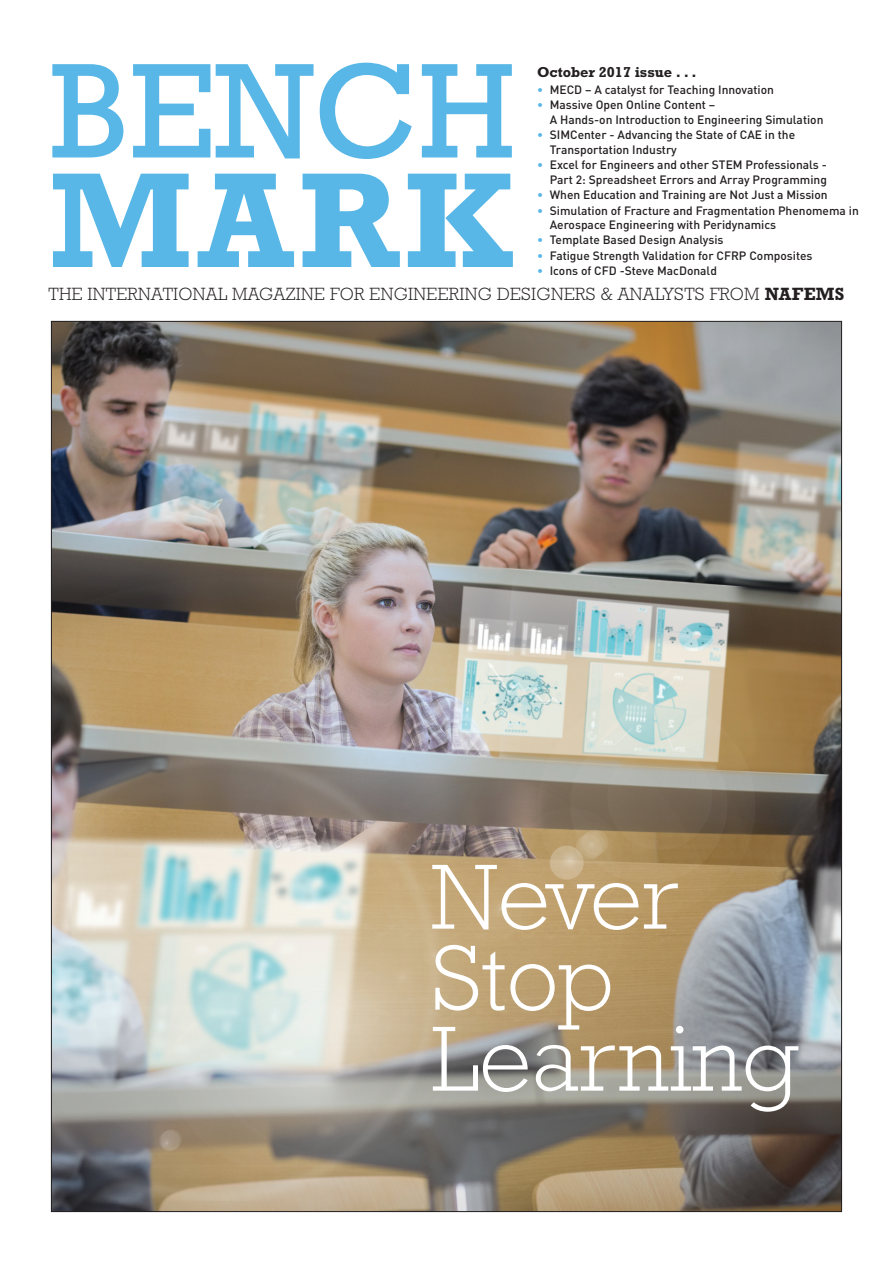
<style>
.page{position:relative;width:893px;height:1263px;background:#fff}
.page>*{position:absolute;margin:0;border:0;box-sizing:border-box;transform-origin:0 0}
.t1{font:137.4px "Rockwell";color:#58b7e7}
.t2{font:700 137.4px "Rockwell";color:#58b7e7}
.t3{font:300 93.9px/81px "Rockwell";color:#fff}
.t4{font:300 18px "Rockwell";letter-spacing:.015em;color:#231f20}
.t5{font:700 14.55px "Rockwell";color:#231f20}
.t6{font:500 12px/14.4px "DIN";color:#231f20}
.s1{color:#58b7e7}
.s2{font-weight:700}
</style>
<div class="page">
<img style="left:53px;top:323px;width:787px;height:887px">
<h1 class="t1" style="left:49px;top:64px;width:468px">BENCH</h1>
<h1 class="t2" style="left:49px;top:139px;width:465px">MARK</h1>
<p class="t5" style="left:537px;top:64px;width:161px">October 2017 issue . . .</p>
<p class="t6" style="left:537px;top:83px;width:238px"><span class="s1">•</span> MECD – A catalyst for Teaching Innovation</p>
<p class="t6" style="left:550px;top:98px;width:275px;text-indent:-13px"><span class="s1">•</span> Massive Open Online Content –<br>A Hands-on Introduction to Engineering Simulation</p>
<p class="t6" style="left:550px;top:128px;width:247px;text-indent:-13px"><span class="s1">•</span> SIMCenter - Advancing the State of CAE in the<br>Transportation Industry</p>
<p class="t6" style="left:537px;top:158px;width:291px;text-align:right"><span class="s1">•</span> Excel for Engineers and other STEM Professionals -<br>Part 2: Spreadsheet Errors and Array Programming</p>
<p class="t6" style="left:537px;top:188px;width:292px"><span class="s1">•</span> When Education and Training are Not Just a Mission</p>
<p class="t6" style="left:550px;top:203px;width:311px;text-indent:-13px"><span class="s1">•</span> Simulation of Fracture and Fragmentation Phenomema in<br>Aerospace Engineering with Peridynamics</p>
<p class="t6" style="left:537px;top:233px;width:188px"><span class="s1">•</span> Template Based Design Analysis</p>
<p class="t6" style="left:537px;top:248px;width:277px"><span class="s1">•</span> Fatigue Strength Validation for CFRP Composites</p>
<p class="t6" style="left:537px;top:264px;width:181px"><span class="s1">•</span> Icons of CFD -Steve MacDonald</p>
<h3 class="t4" style="left:48px;top:288px;width:797px">THE INTERNATIONAL MAGAZINE FOR ENGINEERING DESIGNERS &amp; ANALYSTS FROM <span class="s2">NAFEMS</span></h3>
<h2 class="t3" style="left:431px;top:866px;width:368px">Never<br>Stop<br>Learning</h2>
</div>
